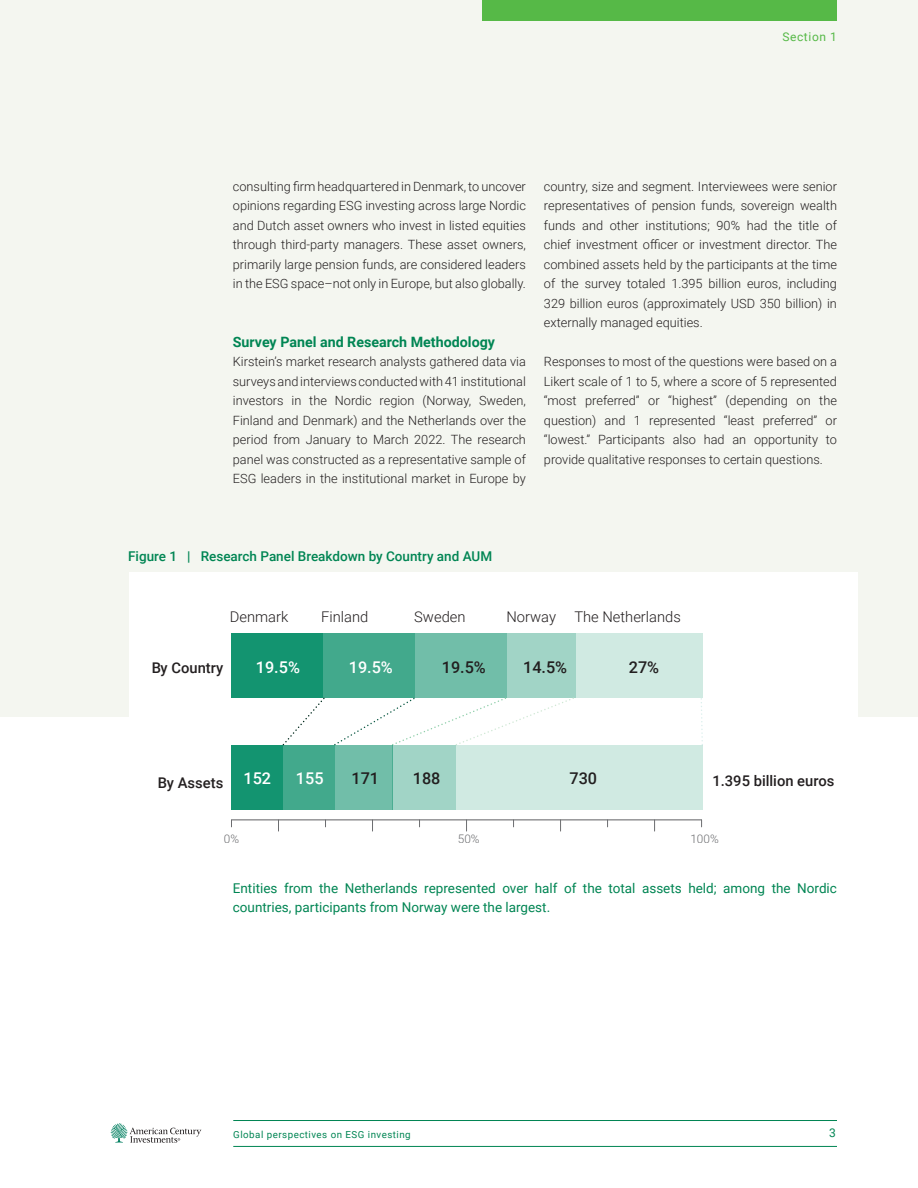
<style>
.page{position:relative;width:918px;height:1188px;background:#fff}
.page>*{position:absolute;margin:0;border:0;box-sizing:border-box;transform-origin:0 0}
.t1{font:500 16.2px "Roboto";color:#231f20}
.t2{font:500 16.2px "Roboto";color:#fff}
.t3{font:300 14.7px "Roboto";color:#231f20}
.t4{font:500 14.7px "Roboto";color:#231f20}
.Body_sub-head{font:700 14.25px "Roboto";color:#008553}
.Figure_Caption{font:13.5px/19.5px "Roboto";color:#008553}
.Figure_____title{font:500 13.5px "Roboto";color:#008553}
.Body_Copy{font:300 12.75px/19.5px "Roboto";color:#231f20;text-align:justify}
.Section_Identifier{font:12px "Roboto";letter-spacing:.05em;color:#56b947}
.t5{font:12px "Roboto";color:#008553}
.t6{font:300 11.85px "Roboto";color:#6c6d70}
.t7{font:9.75px "Roboto";letter-spacing:.05em;color:#008553}
</style>
<div class="page">
<div style="left:0;top:0;width:918px;height:717px;background:#f4f6f0"></div>
<div style="left:129px;top:573px;width:729px;height:291px;background:#fff"></div>
<div style="left:576px;top:633px;width:126px;height:65px;background:#d0eae2"></div>
<div style="left:507px;top:633px;width:69px;height:65px;background:#a1d4c6"></div>
<div style="left:415px;top:633px;width:92px;height:65px;background:#71bea9"></div>
<div style="left:323px;top:633px;width:92px;height:65px;background:#42a98c"></div>
<svg style="left:334px;top:697px;width:240px;height:48px"></svg>
<svg style="left:701px;top:696px;width:2px;height:50px"></svg>
<div style="left:231px;top:633px;width:92px;height:65px;background:#139470"></div>
<div style="left:456px;top:745px;width:246px;height:65px;background:#d0eae2"></div>
<div style="left:393px;top:745px;width:63px;height:65px;background:#a1d4c6"></div>
<div style="left:335px;top:745px;width:58px;height:65px;background:#71bea9"></div>
<div style="left:283px;top:745px;width:52px;height:65px;background:#42a98c"></div>
<div style="left:231px;top:745px;width:52px;height:65px;background:#139470"></div>
<svg style="left:282px;top:697px;width:43px;height:49px"></svg>
<hr style="left:232px;top:819px;width:469px;height:1px;background:#6c6d70">
<svg style="left:111px;top:1123px;width:90px;height:20px"></svg>
<hr style="left:233px;top:1120px;width:604px;height:1px;background:#008553">
<hr style="left:233px;top:1146px;width:604px;height:1px;background:#008553">
<div style="left:483px;top:0;width:354px;height:21px;background:#56b947"></div>
<p class="Section_Identifier" style="left:782px;top:29px;width:56px">Section 1</p>
<p class="Body_Copy" style="left:233px;top:176px;width:295px">consulting firm headquartered in Denmark, to uncover opinions regarding ESG investing across large Nordic and Dutch asset owners who invest in listed equities through third-party managers. These asset owners, primarily large pension funds, are considered leaders in the ESG space–not only in Europe, but also globally.</p>
<p class="Body_sub-head" style="left:233px;top:331px;width:264px">Survey Panel and Research Methodology</p>
<p class="Body_Copy" style="left:233px;top:351px;width:295px">Kirstein’s market research analysts gathered data via surveys and interviews conducted with 41 institutional investors in the Nordic region (Norway, Sweden, Finland and Denmark) and the Netherlands over the period from January to March 2022. The research panel was constructed as a representative sample of ESG leaders in the institutional market in Europe by</p>
<p class="Body_Copy" style="left:544px;top:176px;width:295px">country, size and segment. Interviewees were senior representatives of pension funds, sovereign wealth funds and other institutions; 90% had the title of chief investment officer or investment director. The combined assets held by the participants at the time of the survey totaled 1.395 billion euros, including 329 billion euros (approximately USD 350 billion) in externally managed equities.</p>
<p class="Body_Copy" style="left:544px;top:351px;width:295px">Responses to most of the questions were based on a Likert scale of 1 to 5, where a score of 5 represented “most preferred” or “highest” (depending on the question) and 1 represented “least preferred” or “lowest.” Participants also had an opportunity to provide qualitative responses to certain questions.</p>
<p class="Figure_____title" style="left:128px;top:547px;width:365px">Figure 1 | Research Panel Breakdown by Country and AUM</p>
<p class="t3" style="left:230px;top:606px;width:60px">Denmark</p>
<p class="t3" style="left:321px;top:606px;width:49px">Finland</p>
<p class="t3" style="left:414px;top:606px;width:53px">Sweden</p>
<p class="t3" style="left:506px;top:606px;width:176px">Norway The Netherlands</p>
<p class="t4" style="left:151px;top:658px;width:73px">By Country</p>
<p class="t2" style="left:256px;top:656px;width:46px">19.5%</p>
<p class="t2" style="left:349px;top:656px;width:46px">19.5%</p>
<p class="t1" style="left:442px;top:656px;width:46px">19.5%</p>
<p class="t1" style="left:523px;top:656px;width:46px">14.5%</p>
<p class="t1" style="left:629px;top:656px;width:32px">27%</p>
<p class="t4" style="left:158px;top:772px;width:115px">By Assets <sup>152</sup></p>
<p class="t2" style="left:296px;top:766px;width:29px">155</p>
<p class="t1" style="left:352px;top:766px;width:29px">171</p>
<p class="t1" style="left:413px;top:766px;width:29px">188</p>
<p class="t1" style="left:570px;top:766px;width:29px">730</p>
<p class="t4" style="left:712px;top:771px;width:123px">1.395 billion euros</p>
<p class="t6" style="left:224px;top:830px;width:17px">0%</p>
<p class="t6" style="left:458px;top:830px;width:23px">50%</p>
<p class="t6" style="left:690px;top:830px;width:30px">100%</p>
<p class="Figure_Caption" style="left:233px;top:877px;width:606px">Entities from the Netherlands represented over half of the total assets held; among the Nordic countries, participants from Norway were the largest.</p>
<p class="t7" style="left:233px;top:1127px;width:179px">Global perspectives on ESG investing</p>
<p class="t5" style="left:829px;top:1124px;width:8px">3</p>
</div>
